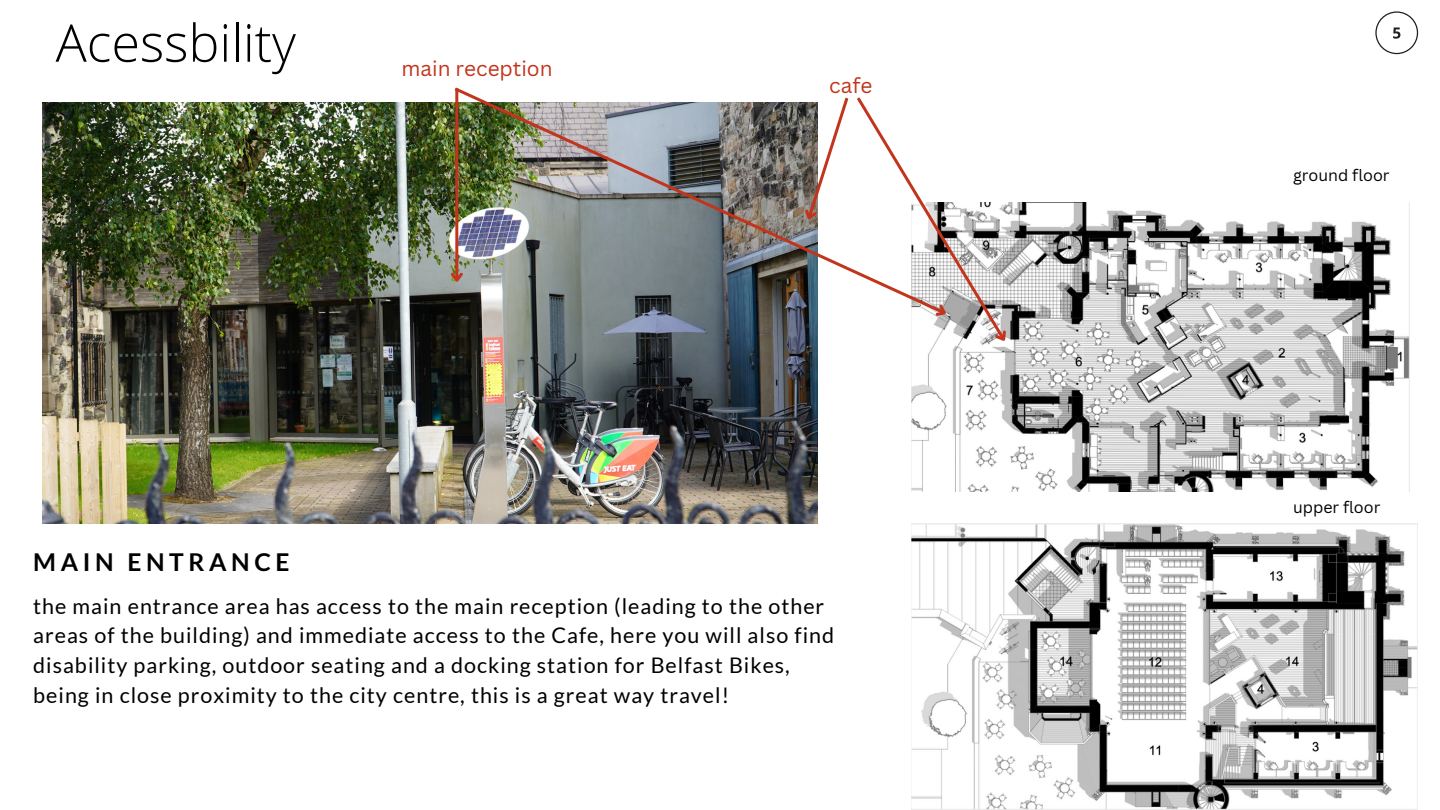
<style>
.page{position:relative;width:1440px;height:810px;background:#fff}
.page>*{position:absolute;margin:0;border:0;box-sizing:border-box;transform-origin:0 0}
.t1{font:300 52px "Open Sans";color:#000}
.t2{font:700 24.6px "Lato";letter-spacing:.185em;color:#000}
.t3{font:21.5px/29.6px "Lato";letter-spacing:.045em;color:#000}
.t4{font:20.8px "Canva Sans";color:#c2341b}
.t5{font:16px "Canva Sans";color:#000}
</style>
<div class="page">
<img style="left:912px;top:524px;width:506px;height:286px">
<img style="left:912px;top:202px;width:498px;height:290px">
<img style="left:42px;top:102px;width:775px;height:422px">
<svg style="left:448px;top:270px;width:3px;height:15px"></svg>
<img style="left:451px;top:87px;width:348px;height:230px">
<svg style="left:799px;top:97px;width:215px;height:251px"></svg>
<svg style="left:1375px;top:11px;width:43px;height:43px"></svg>
<p class="t1" style="left:56px;top:6px;width:242px">Acessbility</p>
<p class="t4" style="left:402px;top:54px;width:153px">main reception</p>
<p class="t4" style="left:829px;top:71px;width:44px">cafe</p>
<p class="t2" style="left:33px;top:547px;width:258px">MAIN ENTRANCE</p>
<p class="t3" style="left:33px;top:591px;width:802px">the main entrance area has access to the main reception (leading to the other areas of the building) and immediate access to the Cafe, here you will also find disability parking, outdoor seating and a docking station for Belfast Bikes, being in close proximity to the city centre, this is a great way travel!</p>
<p class="t5" style="left:1293px;top:164px;width:98px">ground floor</p>
<p class="t5" style="left:1293px;top:496px;width:89px">upper floor</p>
</div>
